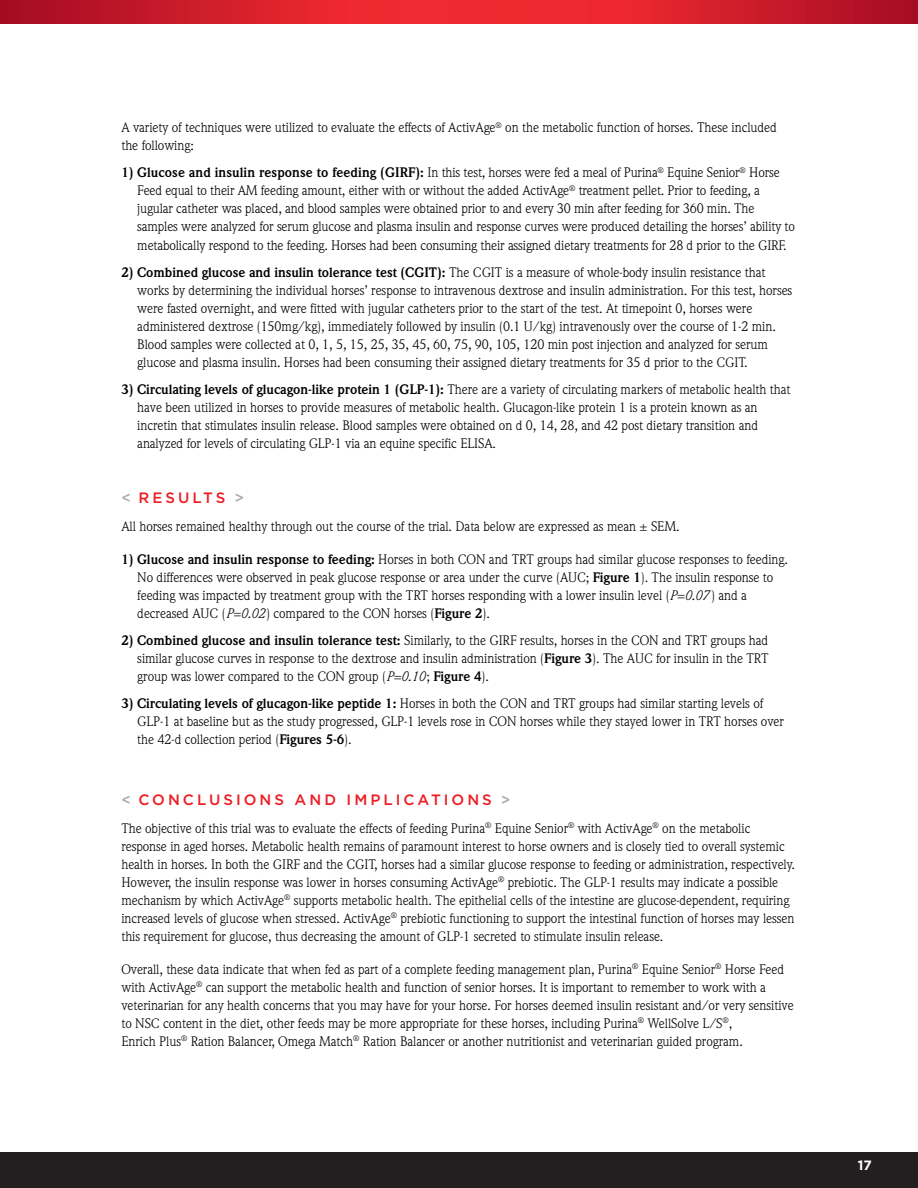
<style>
.page{position:relative;width:918px;height:1188px;background:#fff}
.page>*{position:absolute;margin:0;border:0;box-sizing:border-box;transform-origin:0 0}
.t1{font:500 15px "Gotham";letter-spacing:.2em;color:#ed1d24}
.t2{font:13.5px/18px "Weidemann";letter-spacing:-.005em;color:#000}
.t3{font:700 13.5px "Gotham";color:#fff}
.s1{font-weight:700}
.s2{color:#a8aaac}
.s3{font-style:italic}
</style>
<div class="page">
<svg style="left:0;top:0;width:918px;height:24px;background:#d31e2b"></svg>
<div style="left:0;top:1152px;width:918px;height:36px;background:#231f20"></div>
<p class="t2" style="left:121px;top:119px;width:657px">A variety of techniques were utilized to evaluate the effects of ActivAge<sup>®</sup> on the metabolic function of horses. These included the following:</p>
<p class="t2" style="left:137px;top:164px;width:659px;text-indent:-16px"><span class="s1">1) Glucose and insulin response to feeding (GIRF):</span> In this test, horses were fed a meal of Purina<sup>®</sup> Equine Senior<sup>®</sup> Horse Feed equal to their AM feeding amount, either with or without the added ActivAge<sup>®</sup> treatment pellet. Prior to feeding, a jugular catheter was placed, and blood samples were obtained prior to and every 30 min after feeding for 360 min. The samples were analyzed for serum glucose and plasma insulin and response curves were produced detailing the horses’ ability to metabolically respond to the feeding. Horses had been consuming their assigned dietary treatments for 28 d prior to the GIRF.</p>
<p class="t2" style="left:137px;top:263px;width:657px;text-indent:-16px"><span class="s1">2) Combined glucose and insulin tolerance test (CGIT):</span> The CGIT is a measure of whole-body insulin resistance that works by determining the individual horses’ response to intravenous dextrose and insulin administration. For this test, horses were fasted overnight, and were fitted with jugular catheters prior to the start of the test. At timepoint 0, horses were administered dextrose (150mg/kg), immediately followed by insulin (0.1 U/kg) intravenously over the course of 1-2 min.<br>Blood samples were collected at 0, 1, 5, 15, 25, 35, 45, 60, 75, 90, 105, 120 min post injection and analyzed for serum glucose and plasma insulin. Horses had been consuming their assigned dietary treatments for 35 d prior to the CGIT.</p>
<p class="t2" style="left:137px;top:380px;width:655px;text-indent:-16px"><span class="s1">3) Circulating levels of glucagon-like protein 1 (GLP-1):</span> There are a variety of circulating markers of metabolic health that have been utilized in horses to provide measures of metabolic health. Glucagon-like protein 1 is a protein known as an incretin that stimulates insulin release. Blood samples were obtained on d 0, 14, 28, and 42 post dietary transition and analyzed for levels of circulating GLP-1 via an equine specific ELISA.</p>
<p class="t1" style="left:121px;top:490px;width:124px"><span class="s2">&lt;</span> RESULTS <span class="s2">&gt;</span></p>
<p class="t2" style="left:121px;top:517px;width:560px">All horses remained healthy through out the course of the trial. Data below are expressed as mean ± SEM.</p>
<p class="t2" style="left:137px;top:550px;width:652px;text-indent:-16px"><span class="s1">1) Glucose and insulin response to feeding:</span> Horses in both CON and TRT groups had similar glucose responses to feeding.<br>No differences were observed in peak glucose response or area under the curve (AUC; <span class="s1">Figure 1</span>). The insulin response to feeding was impacted by treatment group with the TRT horses responding with a lower insulin level (<span class="s3">P=0.07</span> ) and a decreased AUC (<span class="s3">P=0.02</span>) compared to the CON horses (<span class="s1">Figure 2</span>).</p>
<p class="t2" style="left:137px;top:631px;width:633px;text-align:justify;text-indent:-16px"><span class="s1">2) Combined glucose and insulin tolerance test:</span> Similarly, to the GIRF results, horses in the CON and TRT groups had similar glucose curves in response to the dextrose and insulin administration (<span class="s1">Figure 3</span>). The AUC for insulin in the TRT group was lower compared to the CON group (<span class="s3">P=0.10</span>; <span class="s1">Figure 4</span>).</p>
<p class="t2" style="left:137px;top:694px;width:648px;text-indent:-16px"><span class="s1">3) Circulating levels of glucagon-like peptide 1:</span> Horses in both the CON and TRT groups had similar starting levels of<br>GLP-1 at baseline but as the study progressed, GLP-1 levels rose in CON horses while they stayed lower in TRT horses over the 42-d collection period (<span class="s1">Figures 5-6</span>).</p>
<p class="t1" style="left:121px;top:792px;width:391px"><span class="s2">&lt;</span> CONCLUSIONS AND IMPLICATIONS <span class="s2">&gt;</span></p>
<p class="t2" style="left:121px;top:819px;width:675px">The objective of this trial was to evaluate the effects of feeding Purina<sup>®</sup> Equine Senior<sup>®</sup> with ActivAge<sup>®</sup> on the metabolic response in aged horses. Metabolic health remains of paramount interest to horse owners and is closely tied to overall systemic health in horses. In both the GIRF and the CGIT, horses had a similar glucose response to feeding or administration, respectively.<br>However, the insulin response was lower in horses consuming ActivAge<sup>®</sup> prebiotic. The GLP-1 results may indicate a possible mechanism by which ActivAge<sup>®</sup> supports metabolic health. The epithelial cells of the intestine are glucose-dependent, requiring increased levels of glucose when stressed. ActivAge<sup>®</sup> prebiotic functioning to support the intestinal function of horses may lessen this requirement for glucose, thus decreasing the amount of GLP-1 secreted to stimulate insulin release.</p>
<p class="t2" style="left:121px;top:960px;width:674px">Overall, these data indicate that when fed as part of a complete feeding management plan, Purina<sup>®</sup> Equine Senior<sup>®</sup> Horse Feed with ActivAge<sup>®</sup> can support the metabolic health and function of senior horses. It is important to remember to work with a veterinarian for any health concerns that you may have for your horse. For horses deemed insulin resistant and/or very sensitive to NSC content in the diet, other feeds may be more appropriate for these horses, including Purina<sup>®</sup> WellSolve L/S<sup>®</sup>,<br>Enrich Plus<sup>®</sup> Ration Balancer, Omega Match<sup>®</sup> Ration Balancer or another nutritionist and veterinarian guided program.</p>
<p class="t3" style="left:858px;top:1157px;width:16px">17</p>
</div>
